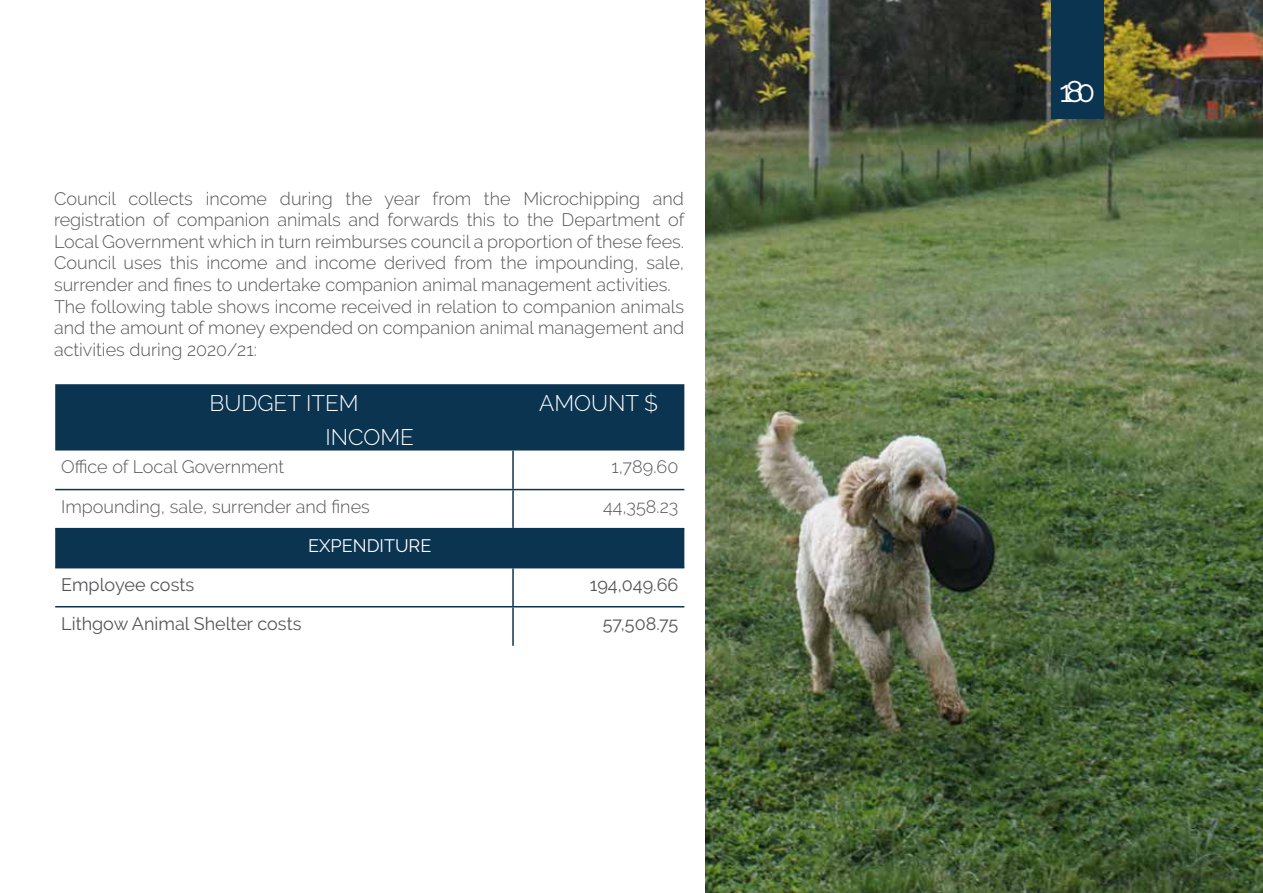
<style>
.page{position:relative;width:1263px;height:893px;background:#fff}
.page>*{position:absolute;margin:0;border:0;box-sizing:border-box;transform-origin:0 0}
.t1{font:30px "Raleway";color:#fff}
.t2{font:300 22.5px "Raleway";color:#fff}
.t3{font:300 18px/21.6px "Raleway";color:#565659}
.t4{font:18px "Raleway";color:#565659}
.t5{font:18px "Raleway";color:#fff}
</style>
<div class="page">
<img style="left:705px;top:0;width:558px;height:893px">
<div style="left:1051px;top:0;width:53px;height:119px;background:#0b3451"></div>
<svg style="left:55px;top:384px;width:629px;height:183px;fill:#0b3451"></svg>
<hr style="left:512px;top:450px;width:2px;height:39px;background:#0b3451">
<hr style="left:55px;top:489px;width:458px;height:1px;background:#0b3451">
<hr style="left:513px;top:489px;width:171px;height:1px;background:#0b3451">
<hr style="left:512px;top:490px;width:2px;height:38px;background:#0b3451">
<hr style="left:55px;top:528px;width:458px;height:1px;background:#0b3451">
<hr style="left:513px;top:528px;width:171px;height:1px;background:#0b3451">
<hr style="left:55px;top:567px;width:458px;height:1px;background:#0b3451">
<hr style="left:513px;top:567px;width:171px;height:1px;background:#0b3451">
<hr style="left:512px;top:568px;width:2px;height:38px;background:#0b3451">
<hr style="left:55px;top:606px;width:458px;height:1px;background:#0b3451">
<hr style="left:513px;top:606px;width:171px;height:1px;background:#0b3451">
<hr style="left:512px;top:607px;width:2px;height:39px;background:#0b3451">
<p class="t3" style="left:54px;top:187px;width:632px">Council collects income during the year from the Microchipping and registration of companion animals and forwards this to the Department of Local Government which in turn reimburses council a proportion of these fees.<br>Council uses this income and income derived from the impounding, sale, surrender and fines to undertake companion animal management activities.<br>The following table shows income received in relation to companion animals and the amount of money expended on companion animal management and activities during 2020/21:</p>
<p class="t2" style="left:210px;top:390px;width:151px">BUDGET ITEM</p>
<p class="t2" style="left:539px;top:390px;width:121px">AMOUNT $</p>
<p class="t2" style="left:325px;top:423px;width:90px">INCOME</p>
<p class="t3" style="left:61px;top:456px;width:224px">Office of Local Government</p>
<p class="t3" style="left:611px;top:456px;width:68px">1,789.60</p>
<p class="t3" style="left:61px;top:495px;width:310px">Impounding, sale, surrender and fines</p>
<p class="t3" style="left:603px;top:495px;width:77px">44,358.23</p>
<p class="t5" style="left:308px;top:535px;width:125px">EXPENDITURE</p>
<p class="t4" style="left:61px;top:574px;width:135px">Employee costs</p>
<p class="t4" style="left:590px;top:574px;width:90px">194,049.66</p>
<p class="t4" style="left:61px;top:613px;width:242px">Lithgow Animal Shelter costs</p>
<p class="t4" style="left:603px;top:613px;width:77px">57,508.75</p>
<h1 class="t1" style="left:1059px;top:74px;width:37px">180</h1>
</div>
